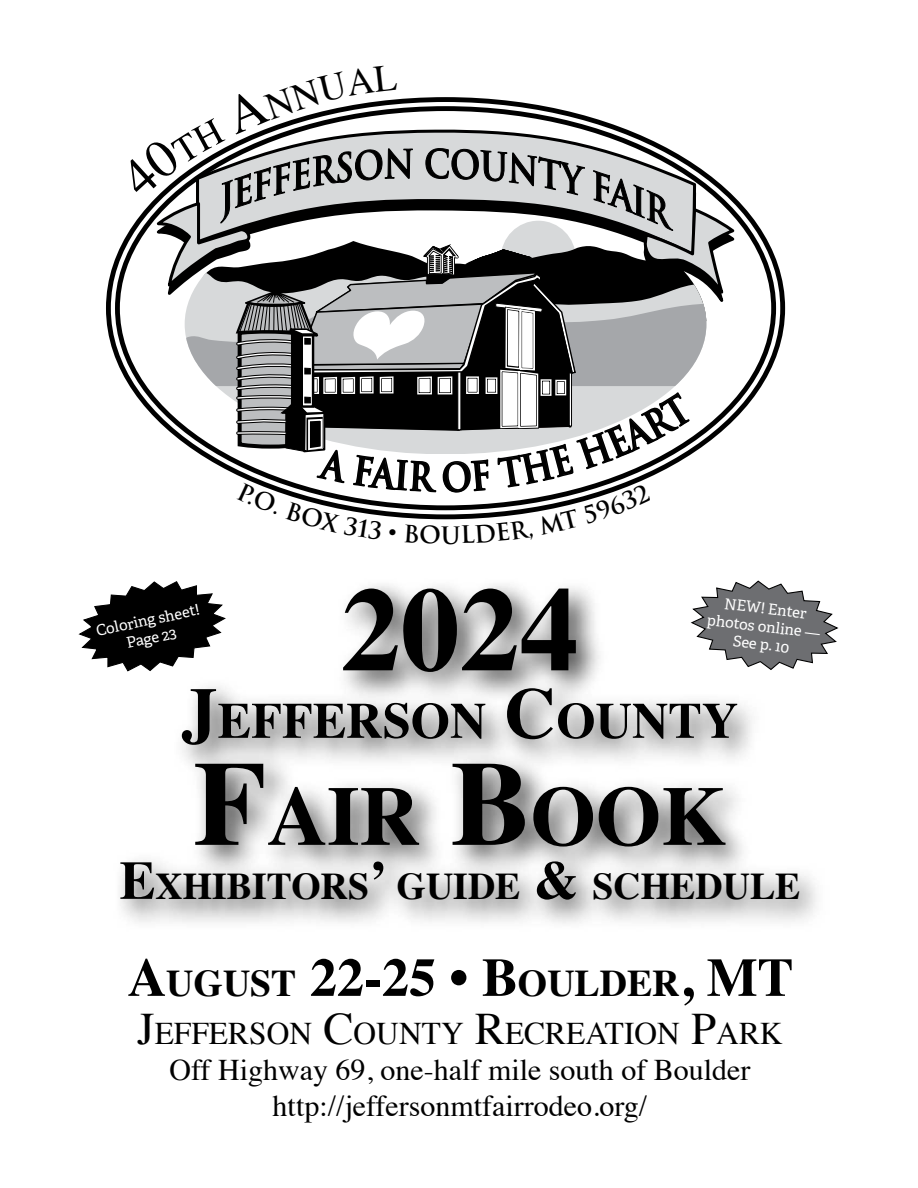
<style>
.page{position:relative;width:918px;height:1188px;background:#fff}
.page>*{position:absolute;margin:0;border:0;box-sizing:border-box;transform-origin:0 0}
.t1{font:700 118.95px "Times";color:#000}
.t2{font:87.9px/105.4px "Capitals";color:#000;text-align:center}
.t3{font:700 84px "Times";color:#000}
.t4{font:700 54px "Times";color:#000}
.t5{font:700 50.4px "Times";color:#000}
.t6{font:50.25px "Luna ITCTT Bold";color:#000}
.t7{font:700 37.8px "Times";color:#000}
.t8{font:32.1px "Times";color:#000}
.t9{font:31.5px "Times";color:#000}
.t10{font:30px/36px "Times";color:#000;text-align:center}
.t11{font:700 23.4px "Trajan";color:#000}
.t12{font:15px/18px "Adelle";color:#fff;text-align:center}
.s1{font-size:72px}
.s2{font-size:120px}
.s3{font-size:54px}
.s4{font-size:37.8px}
.s5{font-size:45px}
</style>
<div class="page">
<div style="left:112px;top:578px;width:718px;height:353px;background:#000;opacity:.75"></div>
<svg style="left:78px;top:580px;width:149px;height:92px"></svg>
<svg style="left:689px;top:580px;width:150px;height:91px"></svg>
<svg style="left:106px;top:97px;width:631px;height:423px"></svg>
<h3 class="t6" style="left:127px;top:139px;width:78px;rotate:-33deg">35th</h3>
<p class="t11" style="left:441px;top:521px;width:21px">u</p>
<h2 class="t2" style="left:147px;top:574px;width:584px">2018<br>Jefferson<br>County FAIR</h2>
<h1 class="t1" style="left:341px;top:516px;width:239px">2024</h1>
<h3 class="t5" style="left:182px;top:673px;width:558px"><span class="s1">J</span>EFFERSON <span class="s1">C</span>OUNTY</h3>
<h3 class="t3" style="left:193px;top:736px;width:535px"><span class="s2">F</span>AIR <span class="s2">B</span>OOK</h3>
<p class="t7" style="left:120px;top:850px;width:682px"><span class="s3">E</span>XHIBITORS<span class="s3">’</span> GUIDE <span class="s3">&amp;</span> SCHEDULE</p>
<p class="t12" style="left:94px;top:622px;width:107px;rotate:-12deg">Coloring sheet!<br>Page 23</p>
<p class="t12" style="left:710px;top:593px;width:115px;rotate:7deg">NEW! Enter photos online —<br>See p. 10</p>
<h3 class="t4" style="left:127px;top:926px;width:664px">A<span class="s4">UGUST</span> 22-25 • B<span class="s4">OULDER</span>, MT</h3>
<p class="t9" style="left:137px;top:1004px;width:647px"><span class="s5">J</span>EFFERSON <span class="s5">C</span>OUNTY <span class="s5">R</span>ECREATION <span class="s5">P</span>ARK</p>
<p class="t10" style="left:169px;top:1049px;width:583px">Off Highway 69, one-half mile south of Boulder http://jeffersonmtfairrodeo.org/</p>
<p class="t8" style="left:127px;top:960px;width:623px">Off Highway 69, one-half mile south of Boulder</p>
</div>
